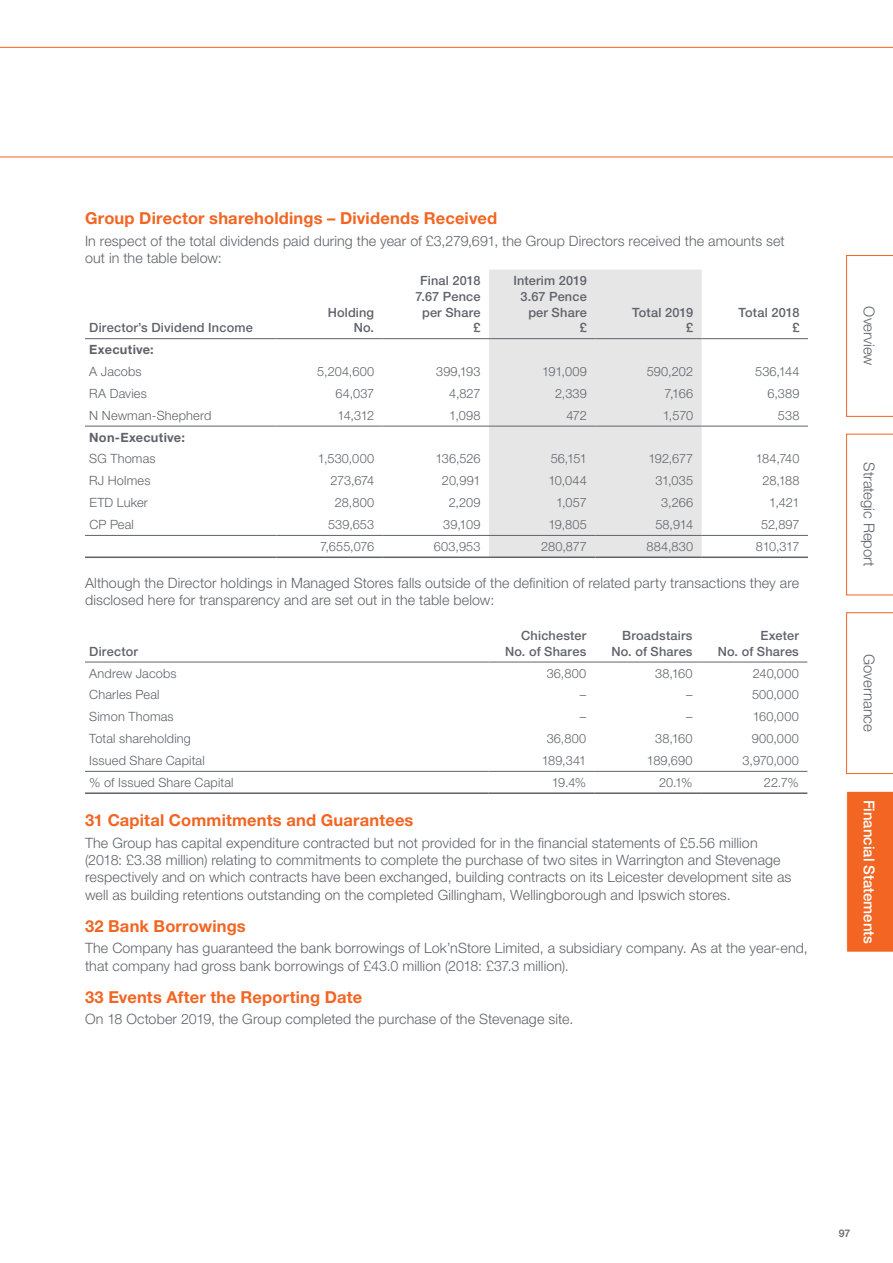
<style>
.page{position:relative;width:893px;height:1263px;background:#fff}
.page>*{position:absolute;margin:0;border:0;box-sizing:border-box;transform-origin:0 0}
.t1{font:700 16.5px "Helvetica Neue LT Std";letter-spacing:.01em;color:#f26522}
.t2{font:300 15px "Helvetica Neue LT Std";letter-spacing:-.005em;color:#5f636a}
.t3{font:500 15px "Helvetica Neue LT Std";letter-spacing:-.005em;color:#fff}
.t4{font:300 14.25px/17.2px "Helvetica Neue LT Std";letter-spacing:.01em;color:#5f636a}
.t5{font:300 12.75px "Helvetica Neue LT Std";letter-spacing:.01em;color:#5f636a}
.t6{font:500 12.75px/15.8px "Helvetica Neue LT Std";letter-spacing:.015em;color:#5f636a;text-align:right}
.t7{font:700 12.75px "Helvetica Neue LT Std";letter-spacing:.02em;color:#5f636a}
.t8{font:500 10.5px "Helvetica Neue LT Std";color:#5f636a}
</style>
<div class="page">
<svg style="left:0;top:47px;width:893px;height:110px"></svg>
<div style="left:489px;top:270px;width:213px;height:286px;background:#e6e6e7"></div>
<hr style="left:85px;top:338px;width:191px;height:1px;background:#5f636a">
<hr style="left:276px;top:338px;width:107px;height:1px;background:#5f636a">
<hr style="left:383px;top:338px;width:106px;height:1px;background:#5f636a">
<hr style="left:489px;top:338px;width:106px;height:1px;background:#5f636a">
<hr style="left:595px;top:338px;width:107px;height:1px;background:#5f636a">
<hr style="left:702px;top:338px;width:106px;height:1px;background:#5f636a">
<hr style="left:85px;top:535px;width:191px;height:1px;background:#5f636a">
<hr style="left:276px;top:535px;width:107px;height:1px;background:#5f636a">
<hr style="left:383px;top:535px;width:106px;height:1px;background:#5f636a">
<hr style="left:489px;top:535px;width:106px;height:1px;background:#5f636a">
<hr style="left:595px;top:535px;width:107px;height:1px;background:#5f636a">
<hr style="left:702px;top:535px;width:106px;height:1px;background:#5f636a">
<hr style="left:85px;top:556px;width:191px;height:2px;background:#5f636a">
<hr style="left:276px;top:556px;width:107px;height:2px;background:#5f636a">
<hr style="left:383px;top:556px;width:106px;height:2px;background:#5f636a">
<hr style="left:489px;top:556px;width:106px;height:2px;background:#5f636a">
<hr style="left:595px;top:556px;width:107px;height:2px;background:#5f636a">
<hr style="left:702px;top:556px;width:106px;height:2px;background:#5f636a">
<hr style="left:85px;top:426px;width:191px;height:1px;background:#5f636a">
<hr style="left:276px;top:426px;width:107px;height:1px;background:#5f636a">
<hr style="left:383px;top:426px;width:106px;height:1px;background:#5f636a">
<hr style="left:489px;top:426px;width:106px;height:1px;background:#5f636a">
<hr style="left:595px;top:426px;width:107px;height:1px;background:#5f636a">
<hr style="left:702px;top:426px;width:106px;height:1px;background:#5f636a">
<hr style="left:85px;top:662px;width:403px;height:1px;background:#5f636a">
<hr style="left:488px;top:662px;width:107px;height:1px;background:#5f636a">
<hr style="left:595px;top:662px;width:106px;height:1px;background:#5f636a">
<hr style="left:701px;top:662px;width:106px;height:1px;background:#5f636a">
<hr style="left:85px;top:771px;width:403px;height:1px;background:#5f636a">
<hr style="left:488px;top:771px;width:107px;height:1px;background:#5f636a">
<hr style="left:595px;top:771px;width:106px;height:1px;background:#5f636a">
<hr style="left:701px;top:771px;width:106px;height:1px;background:#5f636a">
<hr style="left:85px;top:792px;width:403px;height:2px;background:#5f636a">
<hr style="left:488px;top:792px;width:107px;height:2px;background:#5f636a">
<hr style="left:595px;top:792px;width:106px;height:2px;background:#5f636a">
<hr style="left:701px;top:792px;width:106px;height:2px;background:#5f636a">
<svg style="left:846px;top:434px;width:47px;height:161px"></svg>
<svg style="left:846px;top:255px;width:47px;height:162px"></svg>
<svg style="left:846px;top:612px;width:47px;height:162px"></svg>
<div style="left:846px;top:791px;width:47px;height:161px;background:#f26522"></div>
<p class="t1" style="left:85px;top:208px;width:414px">Group Director shareholdings – Dividends Received</p>
<p class="t4" style="left:85px;top:232px;width:701px">In respect of the total dividends paid during the year of £3,279,691, the Group Directors received the amounts set out in the table below:</p>
<p class="t6" style="left:89px;top:320px;width:165px">Director’s Dividend Income</p>
<p class="t6" style="left:328px;top:304px;width:48px">Holding<br>No.</p>
<p class="t6" style="left:415px;top:272px;width:67px">Final 2018<br>7.67 Pence per Share £</p>
<p class="t6" style="left:513px;top:272px;width:75px">Interim 2019<br>3.67 Pence per Share<br>£</p>
<p class="t6" style="left:632px;top:304px;width:62px">Total 2019 £</p>
<p class="t6" style="left:739px;top:304px;width:62px">Total 2018 £</p>
<p class="t7" style="left:89px;top:342px;width:66px">Executive:</p>
<p class="t5" style="left:89px;top:364px;width:54px">A Jacobs</p>
<p class="t5" style="left:317px;top:364px;width:58px">5,204,600</p>
<p class="t5" style="left:436px;top:364px;width:46px">399,193</p>
<p class="t5" style="left:542px;top:364px;width:46px">191,009</p>
<p class="t5" style="left:647px;top:364px;width:48px">590,202</p>
<p class="t5" style="left:755px;top:364px;width:46px">536,144</p>
<p class="t5" style="left:89px;top:385px;width:59px">RA Davies</p>
<p class="t5" style="left:336px;top:385px;width:40px">64,037</p>
<p class="t5" style="left:449px;top:385px;width:33px">4,827</p>
<p class="t5" style="left:555px;top:385px;width:33px">2,339</p>
<p class="t5" style="left:664px;top:385px;width:30px">7,166</p>
<p class="t5" style="left:767px;top:385px;width:34px">6,389</p>
<p class="t5" style="left:89px;top:407px;width:124px">N Newman-Shepherd</p>
<p class="t5" style="left:338px;top:407px;width:38px">14,312</p>
<p class="t5" style="left:449px;top:407px;width:33px">1,098</p>
<p class="t5" style="left:566px;top:407px;width:22px">472</p>
<p class="t5" style="left:663px;top:407px;width:32px">1,570</p>
<p class="t5" style="left:778px;top:407px;width:23px">538</p>
<p class="t7" style="left:89px;top:429px;width:97px">Non-Executive:</p>
<p class="t5" style="left:89px;top:451px;width:68px">SG Thomas</p>
<p class="t5" style="left:318px;top:451px;width:58px">1,530,000</p>
<p class="t5" style="left:435px;top:451px;width:47px">136,526</p>
<p class="t5" style="left:551px;top:451px;width:38px">56,151</p>
<p class="t5" style="left:648px;top:451px;width:46px">192,677</p>
<p class="t5" style="left:756px;top:451px;width:45px">184,740</p>
<p class="t5" style="left:89px;top:473px;width:63px">RJ Holmes</p>
<p class="t5" style="left:330px;top:473px;width:45px">273,674</p>
<p class="t5" style="left:442px;top:473px;width:40px">20,991</p>
<p class="t5" style="left:548px;top:473px;width:40px">10,044</p>
<p class="t5" style="left:655px;top:473px;width:39px">31,035</p>
<p class="t5" style="left:762px;top:473px;width:39px">28,188</p>
<p class="t5" style="left:89px;top:495px;width:60px">ETD Luker</p>
<p class="t5" style="left:335px;top:495px;width:41px">28,800</p>
<p class="t5" style="left:449px;top:495px;width:33px">2,209</p>
<p class="t5" style="left:556px;top:495px;width:32px">1,057</p>
<p class="t5" style="left:661px;top:495px;width:34px">3,266</p>
<p class="t5" style="left:769px;top:495px;width:32px">1,421</p>
<p class="t5" style="left:89px;top:517px;width:46px">CP Peal</p>
<p class="t5" style="left:328px;top:517px;width:48px">539,653</p>
<p class="t5" style="left:443px;top:517px;width:39px">39,109</p>
<p class="t5" style="left:548px;top:517px;width:40px">19,805</p>
<p class="t5" style="left:655px;top:517px;width:39px">58,914</p>
<p class="t5" style="left:761px;top:517px;width:40px">52,897</p>
<p class="t5" style="left:320px;top:538px;width:56px">7,655,076</p>
<p class="t5" style="left:434px;top:538px;width:48px">603,953</p>
<p class="t5" style="left:541px;top:538px;width:47px">280,877</p>
<p class="t5" style="left:647px;top:538px;width:48px">884,830</p>
<p class="t5" style="left:756px;top:538px;width:45px">810,317</p>
<p class="t4" style="left:85px;top:574px;width:716px">Although the Director holdings in Managed Stores falls outside of the definition of related party transactions they are disclosed here for transparency and are set out in the table below:</p>
<p class="t6" style="left:89px;top:643px;width:50px">Director</p>
<p class="t6" style="left:505px;top:627px;width:83px">Chichester<br>No. of Shares</p>
<p class="t6" style="left:611px;top:627px;width:83px">Broadstairs<br>No. of Shares</p>
<p class="t6" style="left:718px;top:627px;width:83px">Exeter<br>No. of Shares</p>
<p class="t5" style="left:89px;top:665px;width:89px">Andrew Jacobs</p>
<p class="t5" style="left:547px;top:665px;width:41px">36,800</p>
<p class="t5" style="left:655px;top:665px;width:39px">38,160</p>
<p class="t5" style="left:753px;top:665px;width:47px">240,000</p>
<p class="t5" style="left:89px;top:687px;width:72px">Charles Peal</p>
<p class="t5" style="left:580px;top:687px;width:8px">–</p>
<p class="t5" style="left:686px;top:687px;width:8px">–</p>
<p class="t5" style="left:752px;top:687px;width:48px">500,000</p>
<p class="t5" style="left:89px;top:709px;width:86px">Simon Thomas</p>
<p class="t5" style="left:580px;top:709px;width:8px">–</p>
<p class="t5" style="left:686px;top:709px;width:8px">–</p>
<p class="t5" style="left:753px;top:709px;width:48px">160,000</p>
<p class="t5" style="left:89px;top:731px;width:103px">Total shareholding</p>
<p class="t5" style="left:547px;top:731px;width:41px">36,800</p>
<p class="t5" style="left:655px;top:731px;width:39px">38,160</p>
<p class="t5" style="left:752px;top:731px;width:49px">900,000</p>
<p class="t5" style="left:89px;top:753px;width:117px">Issued Share Capital</p>
<p class="t5" style="left:542px;top:753px;width:46px">189,341</p>
<p class="t5" style="left:647px;top:753px;width:47px">189,690</p>
<p class="t5" style="left:743px;top:753px;width:58px">3,970,000</p>
<p class="t5" style="left:89px;top:774px;width:146px">% of Issued Share Capital</p>
<p class="t5" style="left:552px;top:774px;width:36px">19.4%</p>
<p class="t5" style="left:659px;top:774px;width:35px">20.1%</p>
<p class="t5" style="left:764px;top:774px;width:36px">22.7%</p>
<p class="t1" style="left:85px;top:810px;width:330px">31 Capital Commitments and Guarantees</p>
<p class="t4" style="left:85px;top:834px;width:708px">The Group has capital expenditure contracted but not provided for in the financial statements of £5.56 million (2018: £3.38 million) relating to commitments to complete the purchase of two sites in Warrington and Stevenage respectively and on which contracts have been exchanged, building contracts on its Leicester development site as well as building retentions outstanding on the completed Gillingham, Wellingborough and Ipswich stores.</p>
<p class="t1" style="left:85px;top:916px;width:162px">32 Bank Borrowings</p>
<p class="t4" style="left:85px;top:939px;width:724px">The Company has guaranteed the bank borrowings of Lok’nStore Limited, a subsidiary company. As at the year-end, that company had gross bank borrowings of £43.0 million (2018: £37.3 million).</p>
<p class="t1" style="left:85px;top:987px;width:279px">33 Events After the Reporting Date</p>
<p class="t4" style="left:85px;top:1010px;width:490px">On 18 October 2019, the Group completed the purchase of the Stevenage site.</p>
<p class="t2" style="left:878px;top:306px;width:61px;rotate:90deg">Overview</p>
<p class="t2" style="left:878px;top:462px;width:106px;rotate:90deg">Strategic Report</p>
<p class="t2" style="left:878px;top:654px;width:79px;rotate:90deg">Governance</p>
<p class="t3" style="left:878px;top:799px;width:146px;rotate:90deg">Financial Statements</p>
<p class="t8" style="left:839px;top:1227px;width:13px">97</p>
</div>
